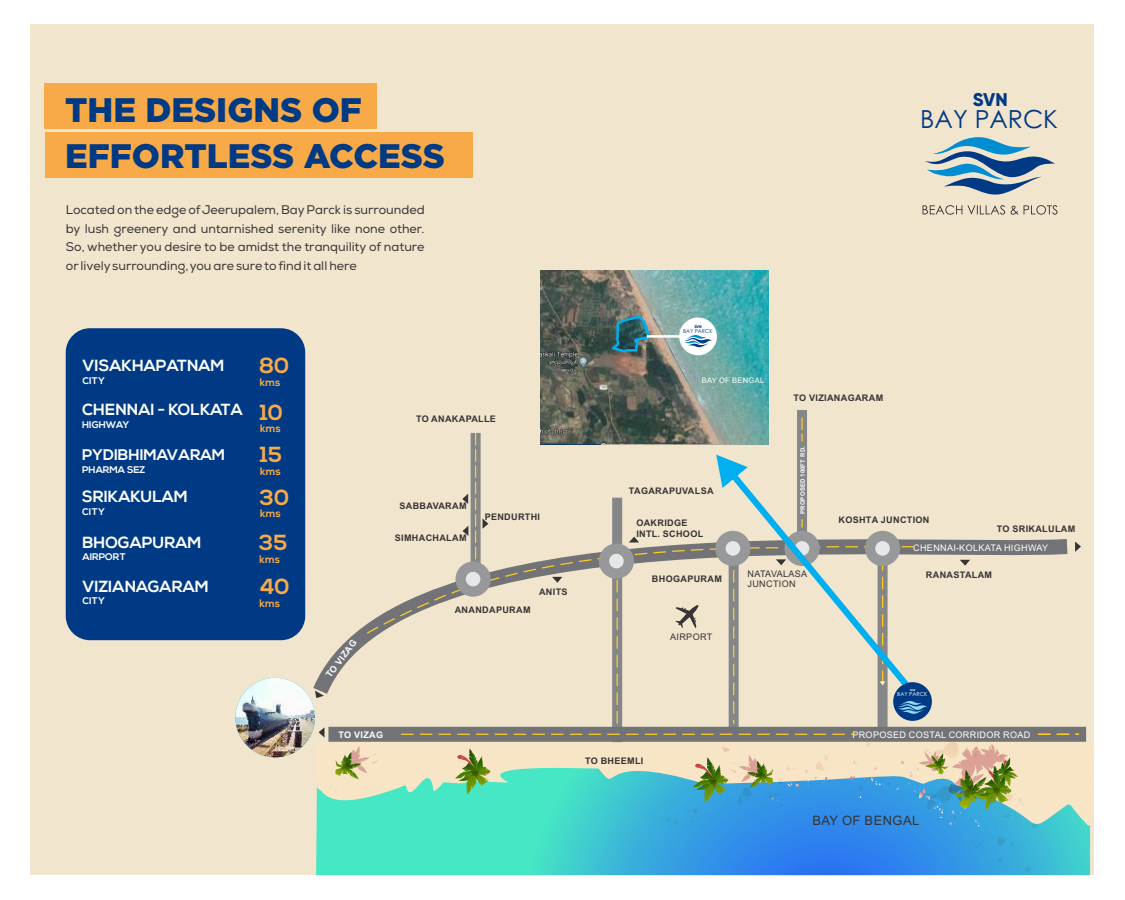
<style>
.page{position:relative;width:1125px;height:900px;background:#fff}
.page>*{position:absolute;margin:0;border:0;box-sizing:border-box;transform-origin:0 0}
.t1{font:900 34px/45.9px "Gotham";color:#003a84}
.t2{font:24.88px "Century Gothic";color:#003a84}
.t3{font:700 21.88px "Nexa";color:#f7aa47}
.t4{font:800 18.38px "Gilroy";color:#003a84}
.t5{font:700 16.12px "Nexa";color:#fefefe}
.t6{font:700 15.38px "Nexa";color:#fefefe}
.t7{font:13px "Arial";letter-spacing:.035em;color:#373435}
.t8{font:12.5px/18.6px "Nexa W01";color:#373435;text-align:justify}
.t9{font:700 10.88px "Nexa";color:#f7aa47}
.t10{font:700 9.62px "Nexa";color:#fefefe}
.t11{font:700 9.12px/10.1px "Arial";letter-spacing:.035em;color:#373435}
.t12{font:9.12px "Arial";letter-spacing:.035em;color:#fefefe}
.t13{font:9.12px/10.1px "Arial";letter-spacing:.035em;color:#373435}
.t14{font:700 9.12px "Arial";letter-spacing:.035em;color:#fefefe}
.t15{font:7.62px "Arial";letter-spacing:.035em;color:#fefefe}
.t16{font:700 6px "Arial";letter-spacing:.035em;color:#fefefe}
.t17{font:5.5px "Century Gothic";color:#fefefe}
.t18{font:5.25px "Century Gothic";color:#003a84}
.t19{font:800 3.88px "Gilroy";color:#003a84}
.t20{font:800 2.62px "Gilroy";color:#fefefe}
</style>
<div class="page">
<div style="left:31px;top:25px;width:1063px;height:850px;background:#f2e5ce"></div>
<div style="left:45px;top:83px;width:332px;height:45px;background:#f7aa47"></div>
<div style="left:45px;top:132px;width:427px;height:45px;background:#f7aa47"></div>
<div style="left:66px;top:328px;width:239px;height:312px;background:#003a84;border-radius:24px"></div>
<svg style="left:925px;top:137px;width:130px;height:58px"></svg>
<svg style="left:922px;top:205px;width:135px;height:10px"></svg>
<div style="left:729px;top:551px;width:10px;height:180px;background:#848688"></div>
<div style="left:878px;top:551px;width:10px;height:179px;background:#848688"></div>
<div style="left:797px;top:410px;width:10px;height:146px;background:#848688"></div>
<svg style="left:301px;top:509px;width:775px;height:202px"></svg>
<svg style="left:960px;top:560px;width:10px;height:6px"></svg>
<svg style="left:1075px;top:542px;width:6px;height:10px"></svg>
<svg style="left:316px;top:843px;width:774px;height:32px;background:#3ab4d8"></svg>
<svg style="left:316px;top:779px;width:775px;height:64px"></svg>
<svg style="left:980px;top:861px;width:5px;height:4px"></svg>
<svg style="left:996px;top:856px;width:14px;height:7px"></svg>
<svg style="left:1024px;top:867px;width:7px;height:5px"></svg>
<svg style="left:1031px;top:823px;width:7px;height:5px"></svg>
<div style="left:328px;top:727px;width:758px;height:15px;background:#727376"></div>
<svg style="left:328px;top:787px;width:9px;height:7px"></svg>
<svg style="left:401px;top:734px;width:624px;height:116px"></svg>
<img style="left:721px;top:270px;width:48px;height:147px">
<img style="left:540px;top:270px;width:181px;height:147px">
<svg style="left:609px;top:314px;width:42px;height:40px;background:#3f6c73"></svg>
<hr style="left:647px;top:335px;width:59px;height:3px;background:#fefefe">
<div style="left:679px;top:317px;width:38px;height:38px;background:#fefefe;border-radius:50%"></div>
<svg style="left:684px;top:335px;width:28px;height:12px"></svg>
<svg style="left:315px;top:691px;width:9px;height:7px"></svg>
<svg style="left:335px;top:746px;width:45px;height:33px"></svg>
<svg style="left:319px;top:728px;width:5px;height:9px"></svg>
<img style="left:235px;top:678px;width:80px;height:79px;border-radius:50%">
<svg style="left:1038px;top:734px;width:41px;height:1px"></svg>
<div style="left:893px;top:682px;width:39px;height:39px;background:#003a84;border-radius:50%"></div>
<svg style="left:365px;top:417px;width:562px;height:307px"></svg>
<h1 class="t1" style="left:65px;top:90px;width:381px">THE DESIGNS OF<br>EFFORTLESS ACCESS</h1>
<p class="t8" style="left:66px;top:201px;width:360px">Located on the edge ofJeerupalem, BayParck is surrounded by lush greenery and untarnished serenity like none other.<br>So, whether you desire to be amidst the tranquility of nature or livelysurrounding, you are sure to find it all here</p>
<h3 class="t4" style="left:973px;top:91px;width:37px">SVN</h3>
<h2 class="t2" style="left:920px;top:109px;width:139px">BAY PARCK</h2>
<p class="t19" style="left:694px;top:325px;width:9px">SVN</p>
<p class="t18" style="left:683px;top:329px;width:31px">BAY PARCK</p>
<p class="t5" style="left:82px;top:359px;width:144px">VISAKHAPATNAM</p>
<p class="t10" style="left:82px;top:376px;width:24px">CITY</p>
<h3 class="t3" style="left:259px;top:357px;width:31px">80</h3>
<p class="t9" style="left:260px;top:377px;width:22px">kms</p>
<p class="t15" style="left:702px;top:377px;width:64px">BAY OF BENGAL</p>
<p class="t11" style="left:794px;top:394px;width:91px">TO VIZIANAGARAM</p>
<p class="t5" style="left:82px;top:403px;width:162px">CHENNAI - KOLKATA</p>
<p class="t10" style="left:82px;top:421px;width:49px">HIGHWAY</p>
<h3 class="t3" style="left:260px;top:403px;width:25px">10</h3>
<p class="t9" style="left:260px;top:424px;width:22px">kms</p>
<p class="t11" style="left:416px;top:414px;width:81px">TO ANAKAPALLE</p>
<p class="t6" style="left:82px;top:448px;width:145px">PYDIBHIMAVARAM</p>
<p class="t10" style="left:82px;top:466px;width:65px">PHARMA SEZ</p>
<h3 class="t3" style="left:260px;top:446px;width:24px">15</h3>
<p class="t9" style="left:260px;top:467px;width:22px">kms</p>
<p class="t5" style="left:82px;top:490px;width:107px">SRIKAKULAM</p>
<p class="t10" style="left:82px;top:507px;width:24px">CITY</p>
<h3 class="t3" style="left:260px;top:488px;width:31px">30</h3>
<p class="t9" style="left:260px;top:509px;width:22px">kms</p>
<p class="t5" style="left:83px;top:536px;width:120px">BHOGAPURAM</p>
<p class="t10" style="left:83px;top:553px;width:45px">AIRPORT</p>
<h3 class="t3" style="left:259px;top:534px;width:29px">35</h3>
<p class="t9" style="left:259px;top:555px;width:22px">kms</p>
<p class="t11" style="left:400px;top:502px;width:69px">SABBAVARAM</p>
<p class="t11" style="left:395px;top:534px;width:73px">SIMHACHALAM</p>
<p class="t11" style="left:485px;top:512px;width:57px">PENDURTHI</p>
<p class="t11" style="left:629px;top:487px;width:86px">TAGARAPUVALSA</p>
<p class="t11" style="left:636px;top:519px;width:68px">OAKRIDGE<br>INTL. SCHOOL</p>
<p class="t16" style="left:801px;top:514px;width:69px;rotate:-90deg">PROPOSED 100FT RD.</p>
<p class="t11" style="left:838px;top:516px;width:93px">KOSHTA JUNCTION</p>
<p class="t11" style="left:997px;top:525px;width:80px">TO SRIKALULAM</p>
<p class="t12" style="left:913px;top:544px;width:137px">CHENNAI-KOLKATA HIGHWAY</p>
<p class="t5" style="left:82px;top:580px;width:128px">VIZIANAGARAM</p>
<p class="t10" style="left:82px;top:597px;width:24px">CITY</p>
<h3 class="t3" style="left:260px;top:578px;width:31px">40</h3>
<p class="t9" style="left:259px;top:598px;width:22px">kms</p>
<p class="t11" style="left:455px;top:606px;width:77px">ANANDAPURAM</p>
<p class="t11" style="left:539px;top:587px;width:30px">ANITS</p>
<p class="t11" style="left:652px;top:575px;width:71px">BHOGAPURAM</p>
<p class="t13" style="left:748px;top:569px;width:61px">NATAVALASA<br>JUNCTION</p>
<p class="t11" style="left:926px;top:571px;width:68px">RANASTALAM</p>
<p class="t14" style="left:325px;top:674px;width:46px;rotate:-53deg">TO VIZAG</p>
<p class="t13" style="left:670px;top:633px;width:44px">AIRPORT</p>
<p class="t20" style="left:910px;top:689px;width:7px">SVN</p>
<p class="t17" style="left:897px;top:692px;width:32px">BAY PARCK</p>
<p class="t14" style="left:339px;top:731px;width:46px">TO VIZAG</p>
<p class="t12" style="left:852px;top:731px;width:179px">PROPOSED COSTAL CORRIDOR ROAD</p>
<p class="t11" style="left:585px;top:756px;width:60px">TO BHEEMLI</p>
<p class="t7" style="left:812px;top:815px;width:109px">BAY OF BENGAL</p>
</div>
